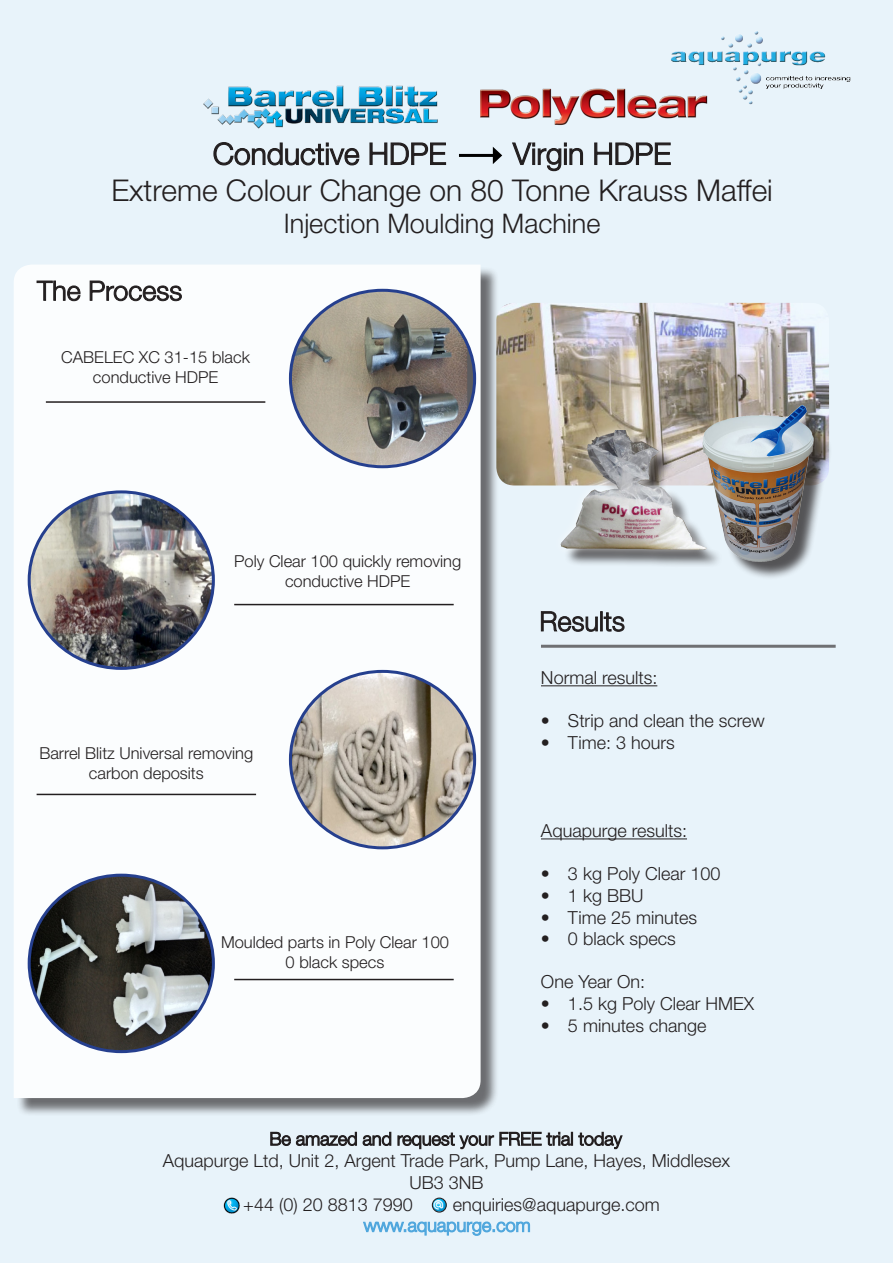
<style>
.page{position:relative;width:893px;height:1263px;background:#e8f3fa}
.page>*{position:absolute;margin:0;border:0;box-sizing:border-box;transform-origin:0 0}
.t1{font:300 30px "Helvetica Neue";color:#231f20}
.t2{font:300 27px "Helvetica Neue";color:#231f20}
.t3{font:300 18px/21.6px "Helvetica Neue";color:#231f20;text-align:center}
.t4{font:300 16.5px/19.8px "Helvetica Neue";color:#231f20;text-align:center}
.t5{font:11.85px "Neon 80 s";color:#fff}
</style>
<div class="page">
<img style="left:499px;top:303px;width:330px;height:182px">
<div style="left:16px;top:267px;width:483px;height:850px;background:#231f20;opacity:.75"></div>
<div style="left:14px;top:265px;width:467px;height:833px;background:#fbfdfe"></div>
<svg style="left:36px;top:280px;width:146px;height:21px;background:#b2b3b4"></svg>
<div style="left:705px;top:408px;width:127px;height:171px;background:#231f20;opacity:.75"></div>
<img style="left:692px;top:394px;width:133px;height:173px">
<svg style="left:541px;top:611px;width:84px;height:34px"></svg>
<hr style="left:541px;top:685px;width:116px;height:1px;background:#231f20">
<hr style="left:541px;top:838px;width:146px;height:1px;background:#231f20">
<hr style="left:541px;top:645px;width:295px;height:3px;background:#6f7073">
<svg style="left:213px;top:142px;width:458px;height:30px"></svg>
<img style="left:290px;top:290px;width:177px;height:177px">
<img style="left:29px;top:492px;width:184px;height:176px">
<img style="left:290px;top:671px;width:185px;height:177px">
<img style="left:29px;top:875px;width:184px;height:177px">
<hr style="left:46px;top:401px;width:219px;height:2px;background:#231f20">
<hr style="left:234px;top:604px;width:220px;height:1px;background:#231f20">
<hr style="left:37px;top:794px;width:219px;height:1px;background:#231f20">
<hr style="left:234px;top:979px;width:220px;height:1px;background:#231f20">
<img style="left:670px;top:31px;width:181px;height:74px">
<img style="left:480px;top:80px;width:236px;height:46px">
<img style="left:203px;top:85px;width:235px;height:44px">
<div style="left:564px;top:432px;width:159px;height:135px;background:#231f20;opacity:.75"></div>
<div style="left:552px;top:420px;width:162px;height:139px;background:#fff;opacity:.75"></div>
<img style="left:544px;top:430px;width:162px;height:134px">
<svg style="left:270px;top:1131px;width:353px;height:19px"></svg>
<svg style="left:363px;top:1197px;width:168px;height:39px"></svg>
<img style="left:223px;top:1197px;width:17px;height:17px">
<p class="t1" style="left:111px;top:172px;width:663px">Extreme Colour Change on 80 Tonne Krauss Maffei</p>
<p class="t2" style="left:284px;top:207px;width:318px">Injection Moulding Machine</p>
<p class="t4" style="left:61px;top:347px;width:190px">CABELEC XC 31-15 black conductive HDPE</p>
<p class="t4" style="left:234px;top:551px;width:229px">Poly Clear 100 quickly removing conductive HDPE</p>
<p class="t4" style="left:39px;top:743px;width:215px">Barrel Blitz Universal removing carbon deposits</p>
<p class="t4" style="left:221px;top:932px;width:230px">Moulded parts in Poly Clear 100</p>
<p class="t4" style="left:286px;top:952px;width:100px">0 black specs</p>
<p class="t3" style="left:541px;top:666px;width:118px">Normal results:</p>
<p class="t3" style="left:541px;top:710px;width:225px">• Strip and clean the screw</p>
<p class="t3" style="left:541px;top:731px;width:135px">• Time: 3 hours</p>
<p class="t3" style="left:541px;top:819px;width:148px">Aquapurge results:</p>
<p class="t3" style="left:541px;top:863px;width:181px">• 3 kg Poly Clear 100</p>
<p class="t3" style="left:541px;top:884px;width:104px">• 1 kg BBU</p>
<p class="t3" style="left:541px;top:906px;width:158px">• Time 25 minutes</p>
<p class="t3" style="left:541px;top:927px;width:136px">• 0 black specs</p>
<p class="t3" style="left:541px;top:971px;width:106px">One Year On:</p>
<p class="t3" style="left:541px;top:992px;width:215px">• 1.5 kg Poly Clear HMEX</p>
<p class="t3" style="left:541px;top:1014px;width:167px">• 5 minutes change</p>
<p class="t3" style="left:163px;top:1150px;width:569px">Aquapurge Ltd, Unit 2, Argent Trade Park, Pump Lane, Hayes, Middlesex<br>UB3 3NB</p>
<p class="t3" style="left:243px;top:1193px;width:171px">+44 (0) 20 8813 7990</p>
<p class="t3" style="left:453px;top:1193px;width:208px">enquiries@aquapurge.com</p>
<p class="t5" style="left:433px;top:1199px;width:12px">@</p>
</div>
